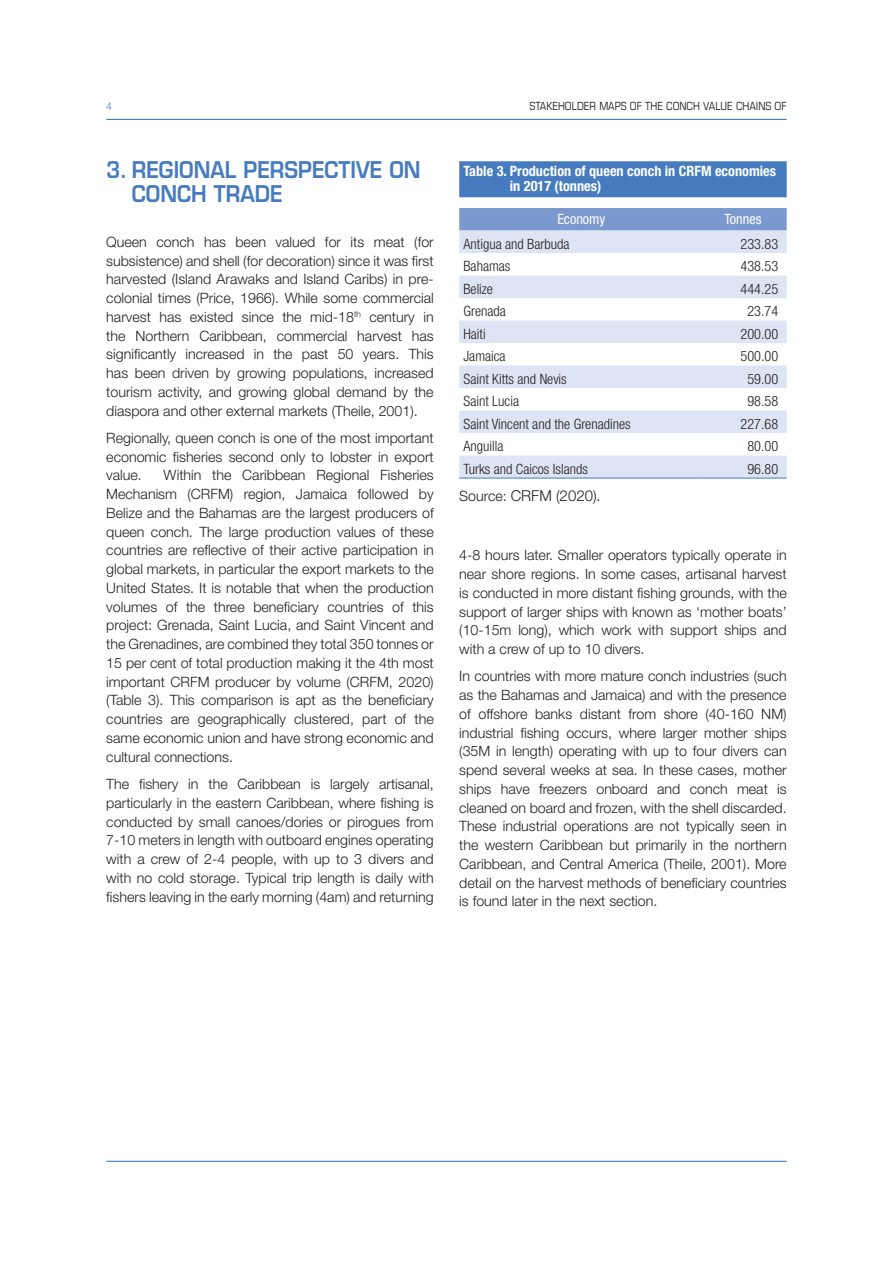
<style>
.page{position:relative;width:893px;height:1263px;background:#fff}
.page>*{position:absolute;margin:0;border:0;box-sizing:border-box;transform-origin:0 0}
.t1{font:600 22.5px/24px "Eurostile LT Std";color:#467cbf;scale:.9 1}
.TEXTE_Light{font:300 15px "Helvetica Neue LT Std";color:#231f20}
.TEXTE_Light-2{font:300 14.25px/18.8px "Helvetica Neue LT Std";color:#231f20;text-align:justify}
.TEXTE_Light-3{font:300 condensed 14.25px "Helvetica Neue LT Std";color:#231f20}
.TITRE_TABLEAU_2_lign{font:700 condensed 14.25px/15px "Helvetica Neue LT Std";color:#fff}
.TEXTE_Light-4{font:condensed 14.25px "Helvetica Neue LT Std";color:#fff}
.t2{font:condensed 11.25px "Eurostile LT Std";color:#231f20}
.t3{font:300 10.5px "Helvetica Neue LT Std";color:#467cbf}
.s1{font-size:14.25px}
</style>
<div class="page">
<hr style="left:106px;top:119px;width:681px;height:1px;background:#467cbf">
<hr style="left:106px;top:1161px;width:681px;height:1px;background:#467cbf">
<div style="left:459px;top:161px;width:328px;height:36px;background:#467cbf"></div>
<div style="left:459px;top:208px;width:328px;height:23px;background:#7a99cf"></div>
<svg style="left:459px;top:231px;width:328px;height:247px;fill:#dde4f3"></svg>
<hr style="left:459px;top:478px;width:244px;height:1px;background:#467cbf">
<hr style="left:703px;top:478px;width:84px;height:1px;background:#467cbf">
<p class="t3" style="left:106px;top:99px;width:7px">4</p>
<p class="t2" style="left:529px;top:100px;width:259px">STAKEHOLDER MAPS OF THE CONCH VALUE CHAINS OF</p>
<p class="t1" style="left:132px;top:158px;width:322px;text-indent:-26px">3. REGIONAL PERSPECTIVE ON<br>CONCH TRADE</p>
<p class="TEXTE_Light-2" style="left:106px;top:232px;width:329px">Queen conch has been valued for its meat (for subsistence) and shell (for decoration) since it was first harvested (Island Arawaks and Island Caribs) in pre&shy;colonial times (Price, 1966). While some commercial harvest has existed since the mid-18<sup>th</sup> century in the Northern Caribbean, commercial harvest has significantly increased in the past 50 years. This has been driven by growing populations, increased tourism activity, and growing global demand by the diaspora and other external markets (Theile, 2001).</p>
<p class="TEXTE_Light-2" style="left:106px;top:428px;width:329px">Regionally, queen conch is one of the most important economic fisheries second only to lobster in export value.</p>
<p class="TEXTE_Light-2" style="left:106px;top:466px;width:329px;text-indent:57px">Within the Caribbean Regional Fisheries Mechanism (CRFM) region, Jamaica followed by Belize and the Bahamas are the largest producers of queen conch. The large production values of these countries are reflective of their active participation in global markets, in particular the export markets to the United States. It is notable that when the production volumes of the three beneficiary countries of this project: Grenada, Saint Lucia, and Saint Vincent and the Grenadines, are combined they total 350 tonnes or 15 per cent of total production making it the 4th most important CRFM producer by volume (CRFM, 2020) (Table 3). This comparison is apt as the beneficiary countries are geographically clustered, part of the same economic union and have strong economic and cultural connections.</p>
<p class="TEXTE_Light-2" style="left:106px;top:774px;width:329px">The fishery in the Caribbean is largely artisanal, particularly in the eastern Caribbean, where fishing is conducted by small canoes/dories or pirogues from 7-10 meters in length with outboard engines operating with a crew of 2-4 people, with up to 3 divers and with no cold storage. Typical trip length is daily with fishers leaving in the early morning (4am) and returning</p>
<p class="TITRE_TABLEAU_2_lign" style="left:510px;top:163px;width:268px;text-indent:-46px">Table 3. Production of queen conch in CRFM economies in 2017 (tonnes)</p>
<p class="TEXTE_Light-4" style="left:557px;top:211px;width:49px">Economy</p>
<p class="TEXTE_Light-4" style="left:724px;top:211px;width:39px">Tonnes</p>
<p class="TEXTE_Light-3" style="left:463px;top:236px;width:108px">Antigua and Barbuda</p>
<p class="TEXTE_Light-3" style="left:740px;top:236px;width:39px">233.83</p>
<p class="TEXTE_Light-3" style="left:463px;top:258px;width:48px">Bahamas</p>
<p class="TEXTE_Light-3" style="left:740px;top:258px;width:39px">438.53</p>
<p class="TEXTE_Light-3" style="left:463px;top:281px;width:31px">Belize</p>
<p class="TEXTE_Light-3" style="left:740px;top:281px;width:39px">444.25</p>
<p class="TEXTE_Light-3" style="left:463px;top:303px;width:44px">Grenada</p>
<p class="TEXTE_Light-3" style="left:747px;top:303px;width:32px">23.74</p>
<p class="TEXTE_Light-3" style="left:463px;top:326px;width:24px">Haiti</p>
<p class="TEXTE_Light-3" style="left:740px;top:326px;width:39px">200.00</p>
<p class="TEXTE_Light-3" style="left:463px;top:348px;width:44px">Jamaica</p>
<p class="TEXTE_Light-3" style="left:740px;top:348px;width:39px">500.00</p>
<p class="TEXTE_Light-3" style="left:463px;top:371px;width:105px">Saint Kitts and Nevis</p>
<p class="TEXTE_Light-3" style="left:747px;top:371px;width:32px">59.00</p>
<p class="TEXTE_Light-3" style="left:463px;top:393px;width:57px">Saint Lucia</p>
<p class="TEXTE_Light-3" style="left:747px;top:393px;width:32px">98.58</p>
<p class="TEXTE_Light-3" style="left:463px;top:416px;width:169px">Saint Vincent and the Grenadines</p>
<p class="TEXTE_Light-3" style="left:740px;top:416px;width:39px">227.68</p>
<p class="TEXTE_Light-3" style="left:463px;top:438px;width:42px">Anguilla</p>
<p class="TEXTE_Light-3" style="left:747px;top:438px;width:32px">80.00</p>
<p class="TEXTE_Light-3" style="left:463px;top:461px;width:126px">Turks and Caicos Islands</p>
<p class="TEXTE_Light-3" style="left:747px;top:461px;width:32px">96.80</p>
<p class="TEXTE_Light" style="left:459px;top:487px;width:143px"><span class="s1">Source:</span> CRFM (2020).</p>
<p class="TEXTE_Light-2" style="left:459px;top:545px;width:329px">4-8 hours later. Smaller operators typically operate in near shore regions. In some cases, artisanal harvest is conducted in more distant fishing grounds, with the support of larger ships with known as ‘mother boats’ (10-15m long), which work with support ships and with a crew of up to 10 divers.</p>
<p class="TEXTE_Light-2" style="left:459px;top:666px;width:329px">In countries with more mature conch industries (such as the Bahamas and Jamaica) and with the presence of offshore banks distant from shore (40-160 NM) industrial fishing occurs, where larger mother ships (35M in length) operating with up to four divers can spend several weeks at sea. In these cases, mother ships have freezers onboard and conch meat is cleaned on board and frozen, with the shell discarded.<br>These industrial operations are not typically seen in the western Caribbean but primarily in the northern Caribbean, and Central America (Theile, 2001). More detail on the harvest methods of beneficiary countries is found later in the next section.</p>
</div>
